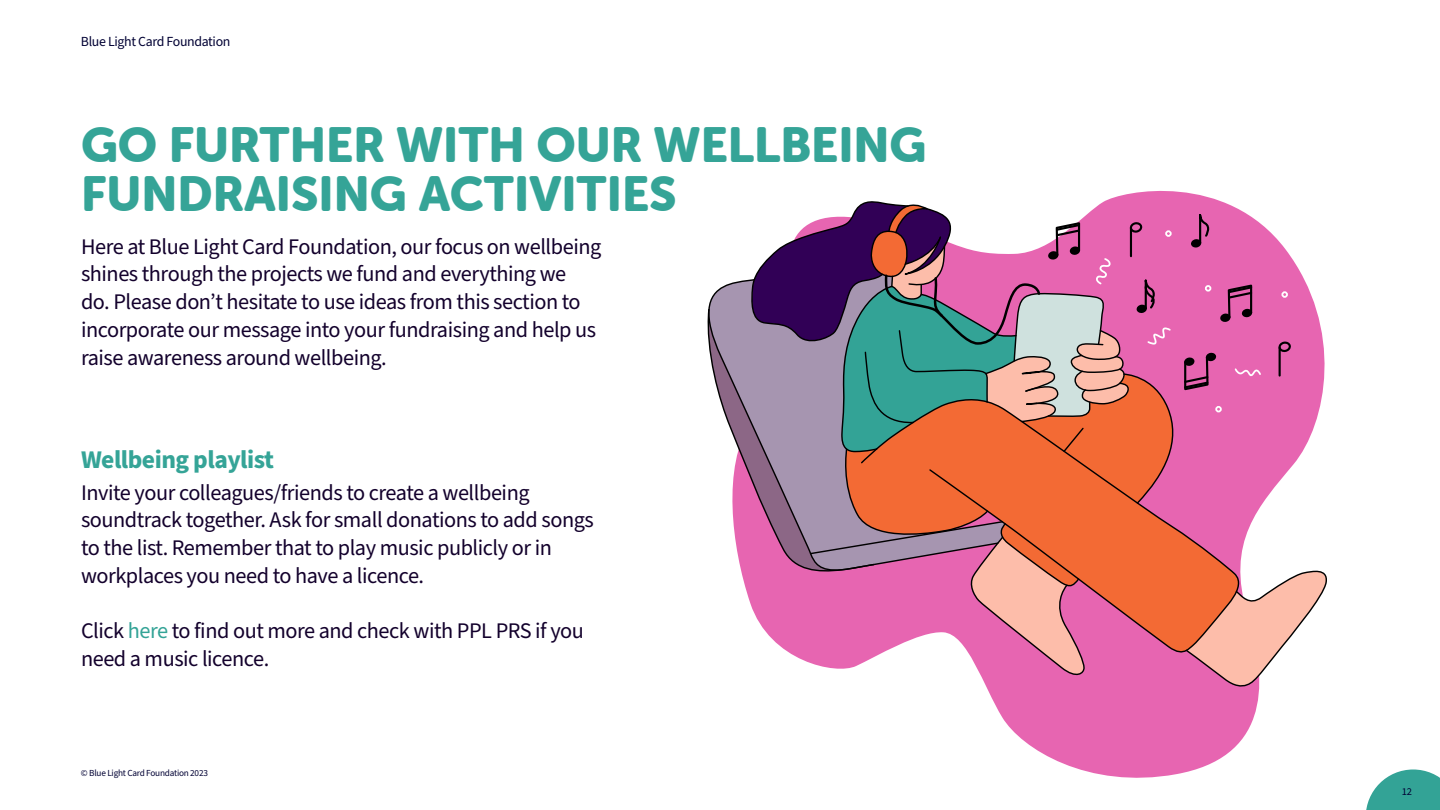
<style>
.page{position:relative;width:1440px;height:810px;background:#fff}
.page>*{position:absolute;margin:0;border:0;box-sizing:border-box;transform-origin:0 0}
.t1{font:48.6px/48.8px "Museo Sans Rounded 900";color:#35a497}
.t2{font:700 25.5px "Source Sans Pro";letter-spacing:-.02em;color:#35a497}
.t3{font:22.27px/27.8px "Source Sans Pro";letter-spacing:-.02em;color:#13002c}
.t4{font:13.88px "Source Sans Pro";letter-spacing:-.025em;color:#003}
.t5{font:10.5px "Source Sans Pro";color:#003}
.t6{font:9.23px "Source Sans Pro";letter-spacing:-.025em;color:#003}
.s1{color:#33a396}
</style>
<div class="page">
<svg style="left:1366px;top:770px;width:74px;height:40px"></svg>
<svg style="left:990px;top:191px;width:269px;height:587px;fill:#e765b1"></svg>
<svg style="left:707px;top:199px;width:620px;height:495px"></svg>
<p class="t4" style="left:81px;top:32px;width:151px">Blue Light Card Foundation</p>
<h1 class="t1" style="left:81px;top:121px;width:847px">GO FURTHER WITH OUR WELLBEING<br>FUNDRAISING ACTIVITIES</h1>
<p class="t3" style="left:81px;top:233px;width:522px">Here at Blue Light Card Foundation, our focus on wellbeing shines through the projects we fund and everything we<br>do. Please don’t hesitate to use ideas from this section to incorporate our message into your fundraising and help us raise awareness around wellbeing.</p>
<p class="t2" style="left:81px;top:442px;width:195px">Wellbeing playlist</p>
<p class="t3" style="left:81px;top:479px;width:514px">Invite your colleagues/friends to create a wellbeing soundtrack together. Ask for small donations to add songs to the list. Remember that to play music publicly or in workplaces you need to have a licence.</p>
<p class="t3" style="left:81px;top:618px;width:505px">Click <span class="s1">here</span> to find out more and check with PPL PRS if you need a music licence.</p>
<p class="t6" style="left:81px;top:766px;width:128px">© Blue Light Card Foundation 2023</p>
<p class="t5" style="left:1402px;top:785px;width:12px">12</p>
</div>
